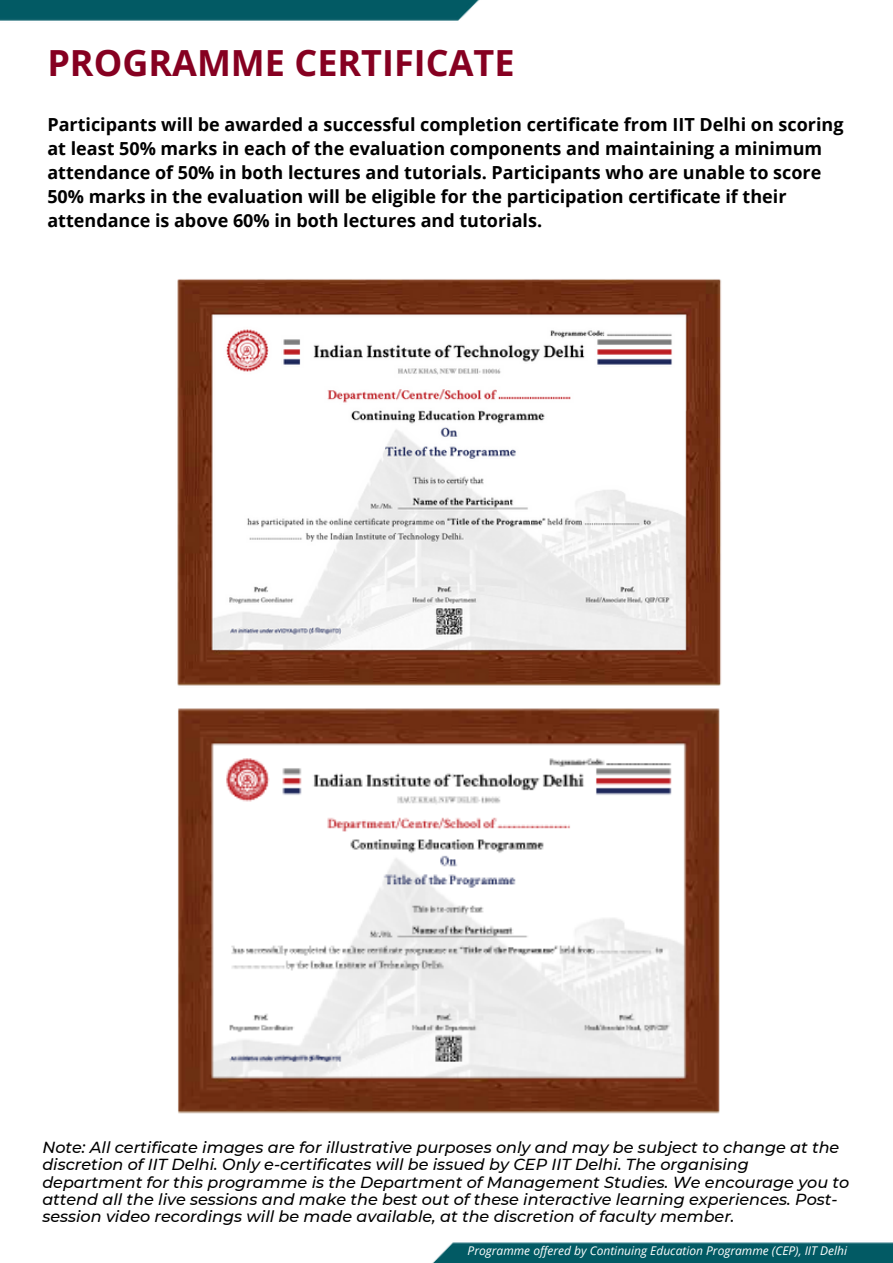
<style>
.page{position:relative;width:893px;height:1263px;background:#fff}
.page>*{position:absolute;margin:0;border:0;box-sizing:border-box;transform-origin:0 0}
.t1{font:700 36px "Open Sans";color:#860021}
.t2{font:700 18px/24px "Open Sans";color:#000}
.t3{font:italic 500 16px/17.4px "Montserrat";color:#000}
.t4{font:italic 12px "Open Sans";color:#fff}
</style>
<div class="page">
<img style="left:177px;top:279px;width:545px;height:407px">
<img style="left:178px;top:708px;width:542px;height:406px">
<img style="left:0;top:0;width:480px;height:21px">
<img style="left:432px;top:1242px;width:460px;height:21px">
<p class="t1" style="left:47px;top:38px;width:468px">PROGRAMME CERTIFICATE</p>
<p class="t2" style="left:47px;top:112px;width:797px">Participants will be awarded a successful completion certificate from IIT Delhi on scoring at least 50% marks in each of the evaluation components and maintaining a minimum attendance of 50% in both lectures and tutorials. Participants who are unable to score 50% marks in the evaluation will be eligible for the participation certificate if their attendance is above 60% in both lectures and tutorials.</p>
<p class="t3" style="left:42px;top:1139px;width:808px">Note: All certificate images are for illustrative purposes only and may be subject to change at the discretion of IIT Delhi. Only e-certificates will be issued by CEP IIT Delhi. The organising department for this programme is the Department of Management Studies. We encourage you to attend all the live sessions and make the best out of these interactive learning experiences. Post&shy;session video recordings will be made available, at the discretion of faculty member.</p>
<p class="t4" style="left:467px;top:1243px;width:381px">Programme offered by Continuing Education Programme (CEP), IIT Delhi</p>
</div>
